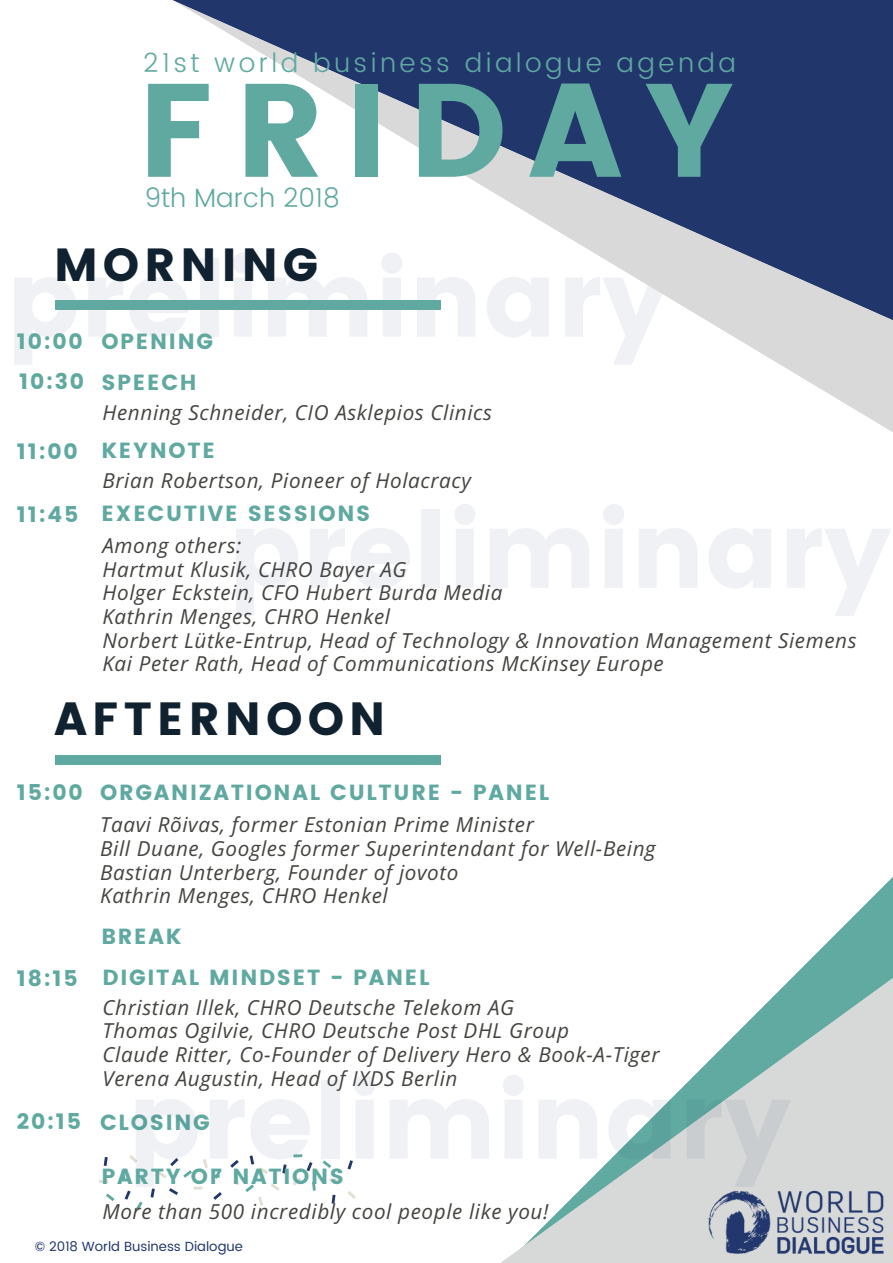
<style>
.page{position:relative;width:893px;height:1263px;background:#fff}
.page>*{position:absolute;margin:0;border:0;box-sizing:border-box;transform-origin:0 0}
.t1{font:132.45px "Poppins";letter-spacing:.16em;color:#5fa9a0}
.t2{font:46.35px "Poppins";letter-spacing:.11em;color:#10212f}
.t3{font:300 26.55px "Poppins";letter-spacing:.13em;color:#5fa9a0}
.t4{font:300 26.55px "Poppins";color:#5fa9a0}
.t5{font:21.9px "Poppins";letter-spacing:.08em;color:#5fa9a0}
.t6{font:italic 20.7px/23.7px "Open Sans";letter-spacing:.03em;color:#444440}
.t7{font:13.2px "Poppins";color:#21376c}
</style>
<div class="page">
<svg style="left:708px;top:321px;width:185px;height:111px"></svg>
<div style="left:55px;top:301px;width:386px;height:9px;background:#5fa9a0"></div>
<div style="left:55px;top:756px;width:386px;height:9px;background:#5fa9a0"></div>
<svg style="left:214px;top:1170px;width:7px;height:9px"></svg>
<svg style="left:122px;top:1171px;width:3px;height:9px"></svg>
<svg style="left:136px;top:1176px;width:9px;height:8px"></svg>
<svg style="left:151px;top:1188px;width:4px;height:9px"></svg>
<svg style="left:169px;top:1188px;width:9px;height:7px"></svg>
<svg style="left:125px;top:1190px;width:18px;height:20px"></svg>
<svg style="left:194px;top:1186px;width:9px;height:3px"></svg>
<svg style="left:203px;top:1159px;width:5px;height:9px"></svg>
<svg style="left:213px;top:1192px;width:9px;height:8px"></svg>
<svg style="left:106px;top:1193px;width:9px;height:8px"></svg>
<svg style="left:158px;top:1158px;width:34px;height:20px"></svg>
<svg style="left:104px;top:1157px;width:4px;height:9px"></svg>
<svg style="left:99px;top:1180px;width:9px;height:3px"></svg>
<svg style="left:129px;top:1155px;width:8px;height:8px"></svg>
<svg style="left:235px;top:1176px;width:4px;height:9px"></svg>
<svg style="left:271px;top:1184px;width:9px;height:7px"></svg>
<svg style="left:282px;top:1164px;width:5px;height:9px"></svg>
<svg style="left:250px;top:1155px;width:18px;height:19px"></svg>
<svg style="left:230px;top:1160px;width:9px;height:8px"></svg>
<svg style="left:245px;top:1184px;width:18px;height:22px"></svg>
<svg style="left:288px;top:755px;width:605px;height:508px"></svg>
<svg style="left:172px;top:0;width:721px;height:321px"></svg>
<img style="left:699px;top:1179px;width:194px;height:84px">
<p class="t3" style="left:143px;top:47px;width:594px">21st world business dialogue agenda</p>
<h1 class="t1" style="left:138px;top:54px;width:598px">FRIDAY</h1>
<p class="t4" style="left:144px;top:182px;width:197px">9th March 2018</p>
<h2 class="t2" style="left:54px;top:238px;width:266px">MORNING</h2>
<p class="t5" style="left:17px;top:329px;width:67px">10:00</p>
<p class="t5" style="left:101px;top:329px;width:113px">OPENING</p>
<p class="t5" style="left:19px;top:368px;width:66px">10:30</p>
<p class="t5" style="left:101px;top:370px;width:97px">SPEECH</p>
<p class="t6" style="left:102px;top:400px;width:391px">Henning Schneider, CIO Asklepios Clinics</p>
<p class="t5" style="left:17px;top:438px;width:62px">11:00</p>
<p class="t5" style="left:101px;top:437px;width:115px">KEYNOTE</p>
<p class="t6" style="left:102px;top:468px;width:370px">Brian Robertson, Pioneer of Holacracy</p>
<p class="t5" style="left:101px;top:500px;width:270px">EXECUTIVE SESSIONS</p>
<p class="t6" style="left:102px;top:533px;width:756px">Among others:<br>Hartmut Klusik, CHRO Bayer AG<br>Holger Eckstein, CFO Hubert Burda Media<br>Kathrin Menges, CHRO Henkel<br>Norbert Lütke-Entrup, Head of Technology &amp; Innovation Management Siemens Kai Peter Rath, Head of Communications McKinsey Europe</p>
<h2 class="t2" style="left:54px;top:692px;width:333px">AFTERNOON</h2>
<p class="t5" style="left:17px;top:501px;width:63px">11:45</p>
<p class="t5" style="left:17px;top:779px;width:67px">15:00</p>
<p class="t5" style="left:100px;top:779px;width:451px">ORGANIZATIONAL CULTURE - PANEL</p>
<p class="t6" style="left:100px;top:812px;width:557px">Taavi Rõivas, former Estonian Prime Minister<br>Bill Duane, Googles former Superintendant for Well-Being Bastian Unterberg, Founder of jovoto<br>Kathrin Menges, CHRO Henkel</p>
<p class="t5" style="left:101px;top:924px;width:82px">BREAK</p>
<p class="t5" style="left:17px;top:965px;width:62px">18:15</p>
<p class="t5" style="left:102px;top:964px;width:329px">DIGITAL MINDSET - PANEL</p>
<p class="t6" style="left:102px;top:995px;width:558px">Christian Illek, CHRO Deutsche Telekom AG<br>Thomas Ogilvie, CHRO Deutsche Post DHL Group<br>Claude Ritter, Co-Founder of Delivery Hero &amp; Book-A-Tiger Verena Augustin, Head of IXDS Berlin</p>
<p class="t5" style="left:17px;top:1108px;width:66px">20:15</p>
<p class="t5" style="left:100px;top:1109px;width:111px">CLOSING</p>
<p class="t5" style="left:101px;top:1163px;width:244px">PARTY OF NATIONS</p>
<p class="t6" style="left:102px;top:1199px;width:448px">More than 500 incredibly cool people like you!</p>
<p class="t7" style="left:35px;top:1239px;width:209px">© 2018 World Business Dialogue</p>
</div>
